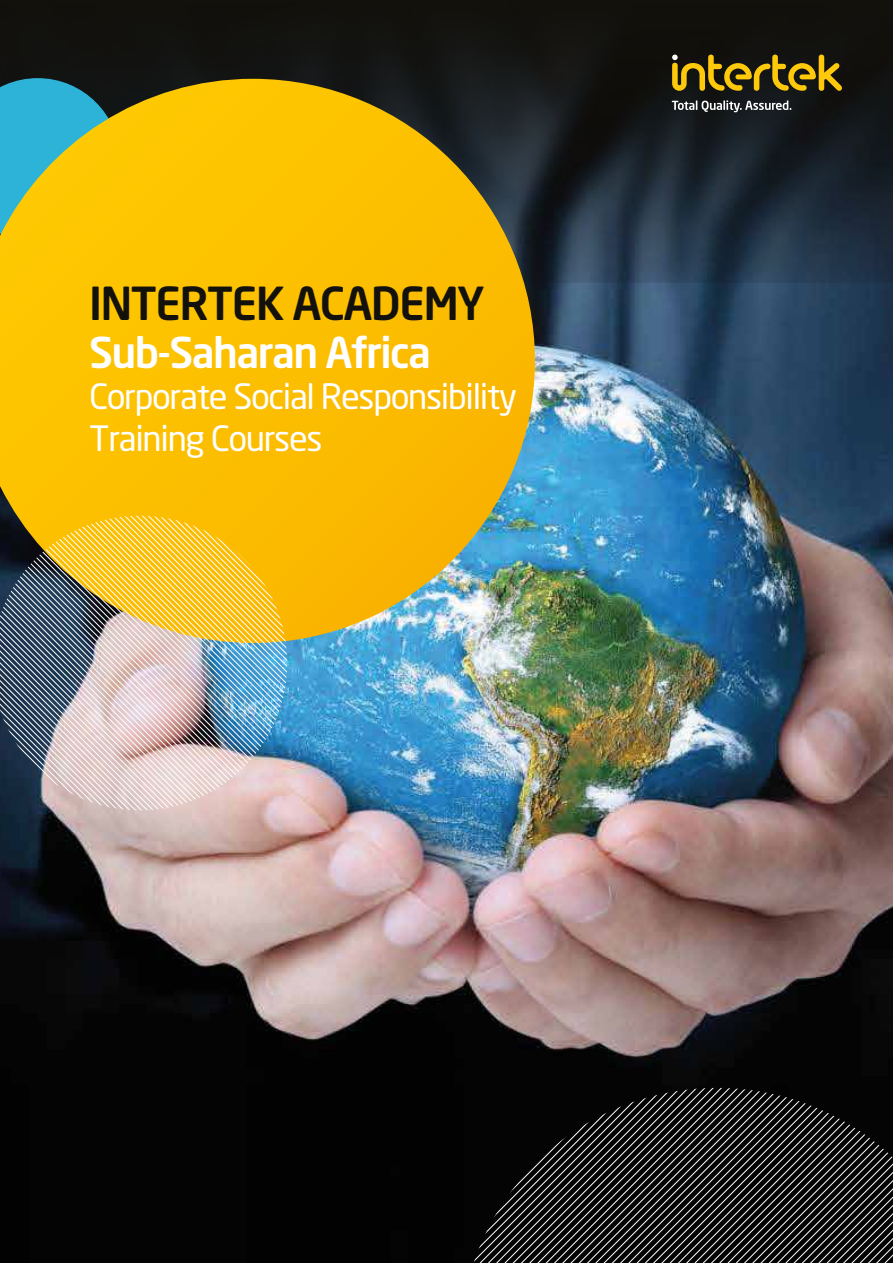
<style>
.page{position:relative;width:893px;height:1263px;background:#fff}
.page>*{position:absolute;margin:0;border:0;box-sizing:border-box;transform-origin:0 0}
.t1{font:500 45px "Neo Sans Std";letter-spacing:-.04em;color:#13110c}
.t2{font:500 42px "Neo Sans Std";letter-spacing:-.04em;color:#fff}
.t3{font:34.5px/41.4px "Neo Sans Std";letter-spacing:-.04em;color:#fff}
</style>
<div class="page">
<img style="left:0;top:283px;width:893px;height:980px">
<svg style="left:0;top:0;width:893px;height:283px;background:#171c20"></svg>
<svg style="left:672px;top:55px;width:170px;height:36px;background:#6d5910"></svg>
<svg style="left:672px;top:100px;width:119px;height:12px"></svg>
<svg style="left:0;top:79px;width:535px;height:564px;background:#dcb216"></svg>
<img style="left:0;top:516px;width:287px;height:294px">
<svg style="left:474px;top:1088px;width:419px;height:175px;background:#252525"></svg>
<h1 class="t1" style="left:89px;top:275px;width:397px">INTERTEK ACADEMY</h1>
<p class="t2" style="left:89px;top:326px;width:343px">Sub-Saharan Africa</p>
<p class="t3" style="left:89px;top:375px;width:430px">Corporate Social Responsibility<br>Training Courses</p>
</div>
